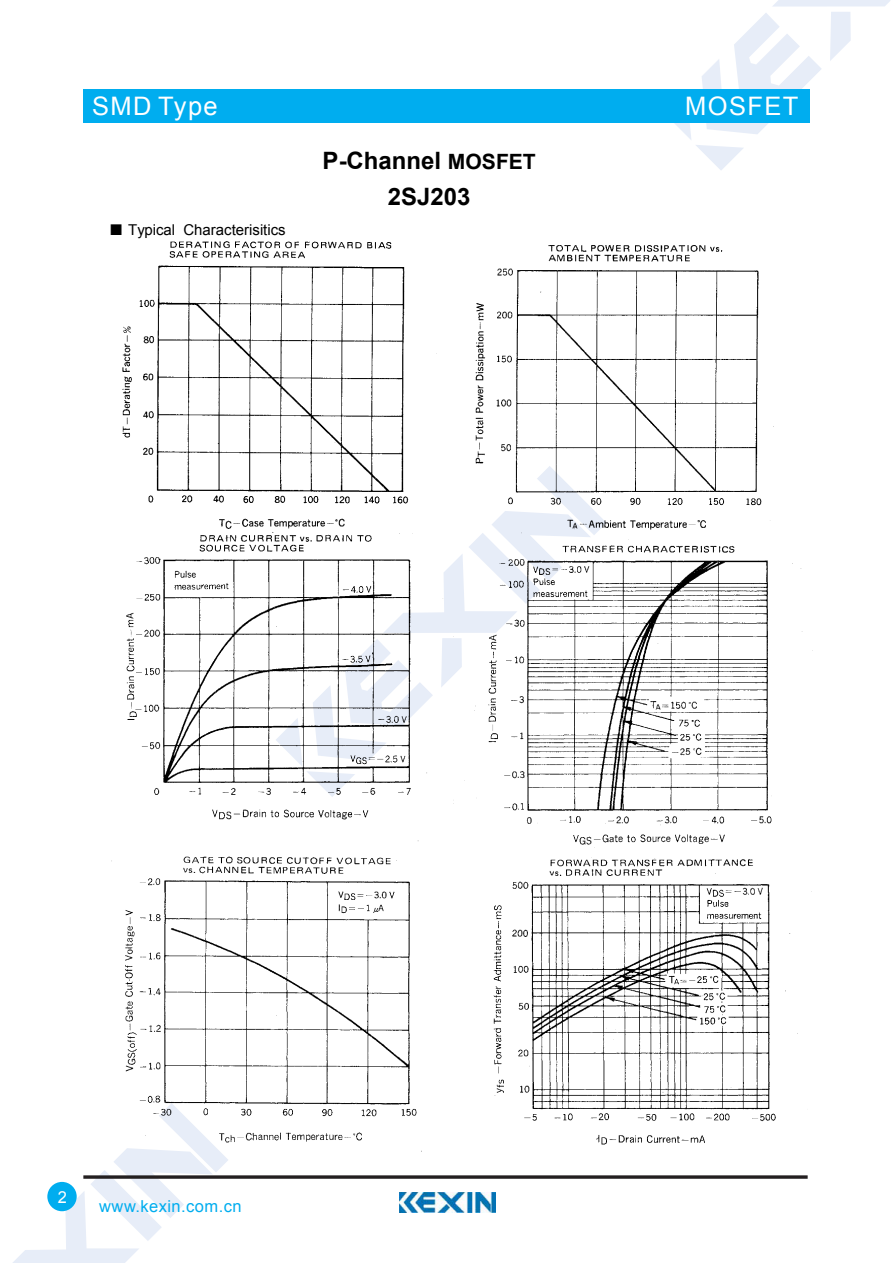
<style>
.page{position:relative;width:893px;height:1263px;background:#fff}
.page>*{position:absolute;margin:0;border:0;box-sizing:border-box;transform-origin:0 0}
.t1{font:25.5px "Arial";letter-spacing:.055em;color:#fff}
.t2{font:700 24px/35.8px "Arial";color:#000;text-align:center}
.t3{font:16.5px "Arial";letter-spacing:.025em;color:#00adef}
.t4{font:16.5px "Arial";color:#fff}
.t5{font:15px "Arial";color:#000}
.s1{font-family:"Sim Sun"}
.s2{font-size:21px}
</style>
<div class="page">
<svg style="left:674px;top:0;width:216px;height:170px"></svg>
<svg style="left:13px;top:1151px;width:215px;height:112px"></svg>
<div style="left:83px;top:89px;width:726px;height:34px;background:#00adef"></div>
<svg style="left:83px;top:1175px;width:725px;height:4px;background:#433f40"></svg>
<div style="left:47px;top:1182px;width:30px;height:29px;background:#00adef;border-radius:50%"></div>
<img style="left:400px;top:1193px;width:95px;height:20px">
<img style="left:122px;top:241px;width:652px;height:270px">
<img style="left:126px;top:511px;width:687px;height:326px">
<img style="left:111px;top:837px;width:701px;height:314px">
<h1 class="t1" style="left:92px;top:89px;width:127px">SMD Type</h1>
<p class="t5" style="left:109px;top:220px;width:178px"><span class="s1">■</span> Typical Characterisitics</p>
<h2 class="t2" style="left:323px;top:143px;width:215px">P-Channel <span class="s2">MOSFET<br></span>2SJ203</h2>
<h1 class="t1" style="left:685px;top:89px;width:115px">MOSFET</h1>
<p class="t4" style="left:58px;top:1186px;width:11px">2</p>
<p class="t3" style="left:99px;top:1196px;width:144px">www.kexin.com.cn</p>
</div>
